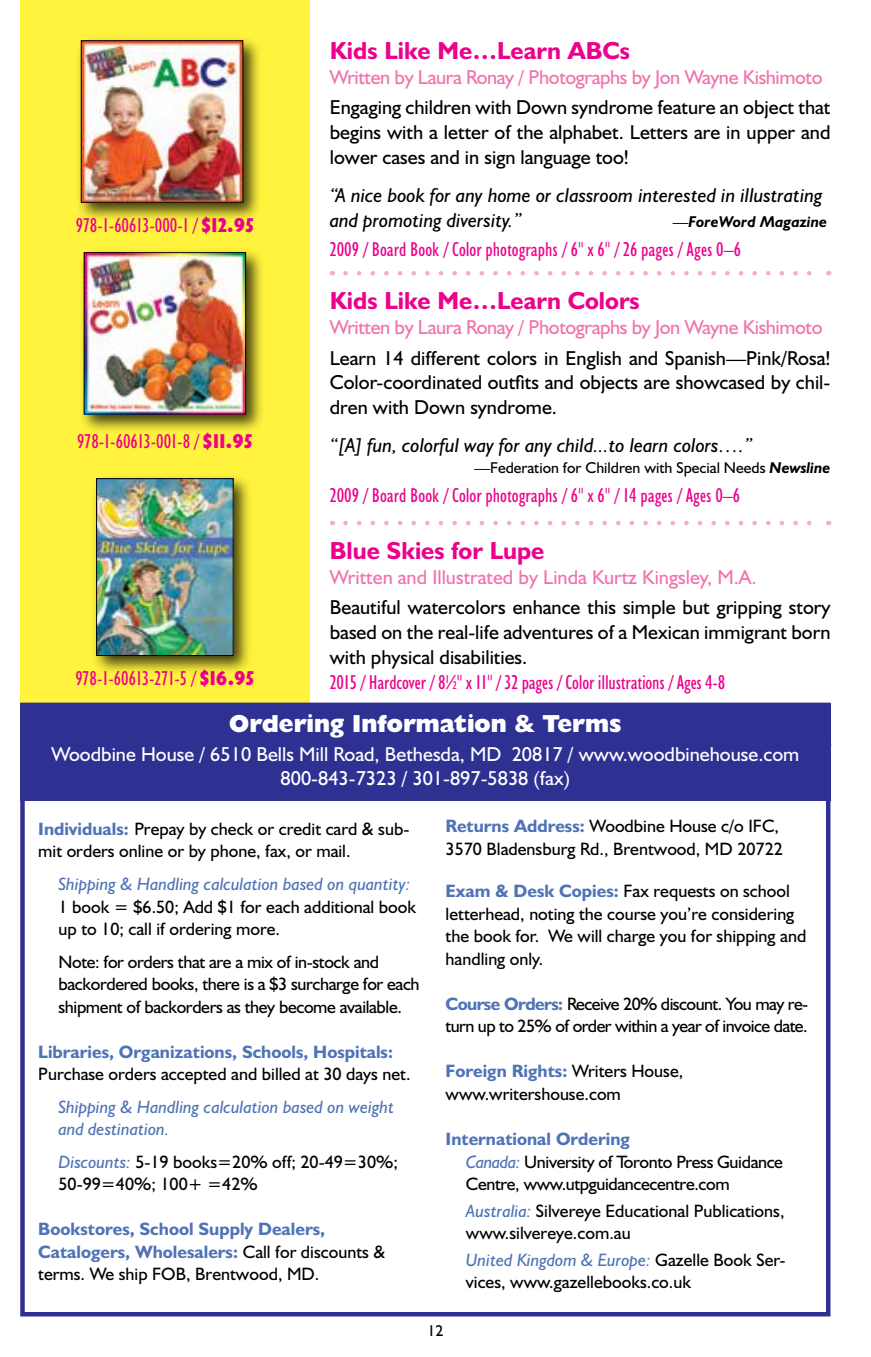
<style>
.page{position:relative;width:871px;height:1357px;background:#fff}
.page>*{position:absolute;margin:0;border:0;box-sizing:border-box;transform-origin:0 0}
.t1{font:700 24.75px "Humanist 521 BT";color:#ec008c}
.t2{font:800 24.75px "Humanist 521 BT";color:#fff}
.t3{font:20.25px/24.8px "Humanist 521 BT";color:#000;text-align:justify}
.t4{font:condensed 20.25px "Humanist 521 BT";color:#ec008c}
.t5{font:italic 20.25px/24.8px "Humanist 521 BT";color:#000}
.t6{font:20.25px/24.8px "Humanist 521 BT";color:#fff;text-align:center}
.t7{font:20.25px "Humanist 521 BT";letter-spacing:-.02em;color:#f173ac}
.t8{font:20.25px "Humanist 521 BT";color:#f173ac}
.t9{font:18px/22.5px "Humanist 521 BT";color:#000}
.t10{font:18px/22.5px "Humanist 521 BT";letter-spacing:-.02em;color:#000}
.t11{font:700 18px/22.5px "Humanist 521 BT";color:#4e73b6}
.t12{font:italic 18px/22.5px "Humanist 521 BT";color:#4e73b6}
.t13{font:18px/22.5px "Humanist 521 BT";letter-spacing:-.03em;color:#000}
.t14{font:15.75px "Humanist 521 BT";color:#000}
.t15{font:italic 700 15.75px "Humanist 521 BT";color:#000}
.s1{font-family:"Humanist 521 BT Xtra";font-weight:700}
.s2{font-weight:400;font-style:normal}
.s3{font-weight:700;font-style:italic}
.s4{font-weight:700;color:#4e73b6}
.s5{font-style:italic;color:#4e73b6}
.s6{font-weight:400;color:#000}
</style>
<div class="page">
<div style="left:20px;top:0;width:289px;height:709px;background:#fff33e"></div>
<div style="left:20px;top:703px;width:810px;height:98px;background:#2e3092"></div>
<div style="left:20px;top:702px;width:810px;height:614px;border:4px solid #2e3092"></div>
<div style="left:76px;top:35px;width:187px;height:187px;background:#000;opacity:.75"></div>
<img style="left:83px;top:42px;width:158px;height:159px">
<div style="left:81px;top:40px;width:162px;height:163px;border:1px solid #000"></div>
<div style="left:79px;top:247px;width:186px;height:186px;background:#000;opacity:.75"></div>
<img style="left:86px;top:254px;width:158px;height:158px">
<div style="left:84px;top:252px;width:162px;height:162px;border:1px solid #000"></div>
<svg style="left:345px;top:271px;width:467px;height:4px"></svg>
<div style="left:91px;top:473px;width:162px;height:202px;background:#000;opacity:.75"></div>
<img style="left:98px;top:480px;width:133px;height:174px">
<div style="left:96px;top:478px;width:137px;height:178px;border:1px solid #000"></div>
<svg style="left:345px;top:521px;width:467px;height:4px"></svg>
<p class="t4" style="left:76px;top:214px;width:180px">978-1-60613-000-1 / <span class="s1">$12.95</span></p>
<p class="t4" style="left:77px;top:430px;width:177px">978-1-60613-001-8 / <span class="s1">$11.95</span></p>
<p class="t4" style="left:75px;top:666px;width:181px">978-1-60613-271-5 / <span class="s1">$16.95</span></p>
<h1 class="t1" style="left:330px;top:35px;width:302px">Kids Like Me…Learn ABCs</h1>
<p class="t7" style="left:330px;top:64px;width:494px">Written by Laura Ronay / Photographs by Jon Wayne Kishimoto</p>
<p class="t3" style="left:330px;top:94px;width:502px">Engaging children with Down syndrome feature an object that begins with a letter of the alphabet. Letters are in upper and lower cases and in sign language too!</p>
<p class="t5" style="left:330px;top:182px;width:494px">“A nice book for any home or classroom interested in illustrating and promoting diversity.”</p>
<p class="t15" style="left:673px;top:211px;width:156px"><span class="s2">—</span>ForeWord Magazine</p>
<p class="t4" style="left:330px;top:237px;width:413px">2009 / Board Book / Color photographs / 6" x 6" / 26 pages / Ages 0–6</p>
<h1 class="t1" style="left:330px;top:285px;width:311px">Kids Like Me…Learn Colors</h1>
<p class="t7" style="left:330px;top:315px;width:494px">Written by Laura Ronay / Photographs by Jon Wayne Kishimoto</p>
<p class="t3" style="left:330px;top:345px;width:502px">Learn 14 different colors in English and Spanish—Pink/Rosa!<br>Color-coordinated outfits and objects are showcased by chil&shy;dren with Down syndrome.</p>
<p class="t5" style="left:330px;top:433px;width:424px">“[A] fun, colorful way for any child...to learn colors….”</p>
<p class="t14" style="left:474px;top:457px;width:358px">—Federation for Children with Special Needs <span class="s3">Newsline</span></p>
<p class="t4" style="left:330px;top:483px;width:412px">2009 / Board Book / Color photographs / 6" x 6" / 14 pages / Ages 0–6</p>
<h1 class="t1" style="left:330px;top:535px;width:216px">Blue Skies for Lupe</h1>
<p class="t8" style="left:330px;top:565px;width:428px">Written and Illustrated by Linda Kurtz Kingsley, M.A.</p>
<p class="t3" style="left:330px;top:595px;width:502px">Beautiful watercolors enhance this simple but gripping story based on the real-life adventures of a Mexican immigrant born with physical disabilities.</p>
<p class="t4" style="left:330px;top:670px;width:397px">2015 / Hardcover / 8½" x 11" / 32 pages / Color illustrations / Ages 4-8</p>
<h1 class="t2" style="left:229px;top:708px;width:394px">Ordering Information &amp; Terms</h1>
<p class="t6" style="left:51px;top:741px;width:749px">Woodbine House / 6510 Bells Mill Road, Bethesda, MD 20817 / www.woodbinehouse.com<br>800-843-7323 / 301-897-5838 (fax)</p>
<p class="t9" style="left:38px;top:817px;width:373px"><span class="s4">Individuals:</span> Prepay by check or credit card &amp; sub&shy;mit orders online or by phone, fax, or mail.</p>
<p class="t12" style="left:58px;top:872px;width:353px">Shipping &amp; Handling calculation based on quantity:</p>
<p class="t9" style="left:58px;top:895px;width:359px">1 book = $6.50; Add $1 for each additional book up to 10; call if ordering more.</p>
<p class="t10" style="left:58px;top:950px;width:363px">Note: for orders that are a mix of in-stock and backordered books, there is a $3 surcharge for each shipment of backorders as they become available.</p>
<p class="t11" style="left:38px;top:1040px;width:356px">Libraries, Organizations, Schools, Hospitals:</p>
<p class="t9" style="left:38px;top:1062px;width:374px">Purchase orders accepted and billed at 30 days net.</p>
<p class="t12" style="left:58px;top:1095px;width:337px">Shipping &amp; Handling calculation based on weight and destination.</p>
<p class="t9" style="left:58px;top:1150px;width:341px"><span class="s5">Discounts:</span> 5-19 books=20% off; 20-49=30%;<br>50-99=40%; 100+ =42%</p>
<p class="t11" style="left:38px;top:1217px;width:348px">Bookstores, School Supply Dealers,<br>Catalogers, Wholesalers: <span class="s6">Call for discounts &amp; terms. We ship FOB, Brentwood, MD.</span></p>
<p class="t9" style="left:446px;top:814px;width:339px"><span class="s4">Returns Address:</span> Woodbine House c/o IFC,<br>3570 Bladensburg Rd., Brentwood, MD 20722</p>
<p class="t9" style="left:446px;top:880px;width:362px"><span class="s4">Exam &amp; Desk Copies:</span> Fax requests on school letterhead, noting the course you’re considering the book for. We will charge you for shipping and handling only.</p>
<p class="t13" style="left:446px;top:992px;width:364px"><span class="s4">Course Orders:</span> Receive 20% discount. You may re&shy;turn up to 25% of order within a year of invoice date.</p>
<p class="t9" style="left:446px;top:1060px;width:239px"><span class="s4">Foreign Rights:</span> Writers House, www.writershouse.com</p>
<p class="t10" style="left:466px;top:1127px;width:319px;text-indent:-20px"><span class="s4">International Ordering<br></span><span class="s5">Canada:</span> University of Toronto Press Guidance<br>Centre, www.utpguidancecentre.com</p>
<p class="t9" style="left:466px;top:1199px;width:320px"><span class="s5">Australia:</span> Silvereye Educational Publications, www.silvereye.com.au</p>
<p class="t9" style="left:466px;top:1248px;width:321px"><span class="s5">United Kingdom &amp; Europe:</span> Gazelle Book Ser&shy;vices, www.gazellebooks.co.uk</p>
<p class="t14" style="left:427px;top:1320px;width:17px">12</p>
</div>
